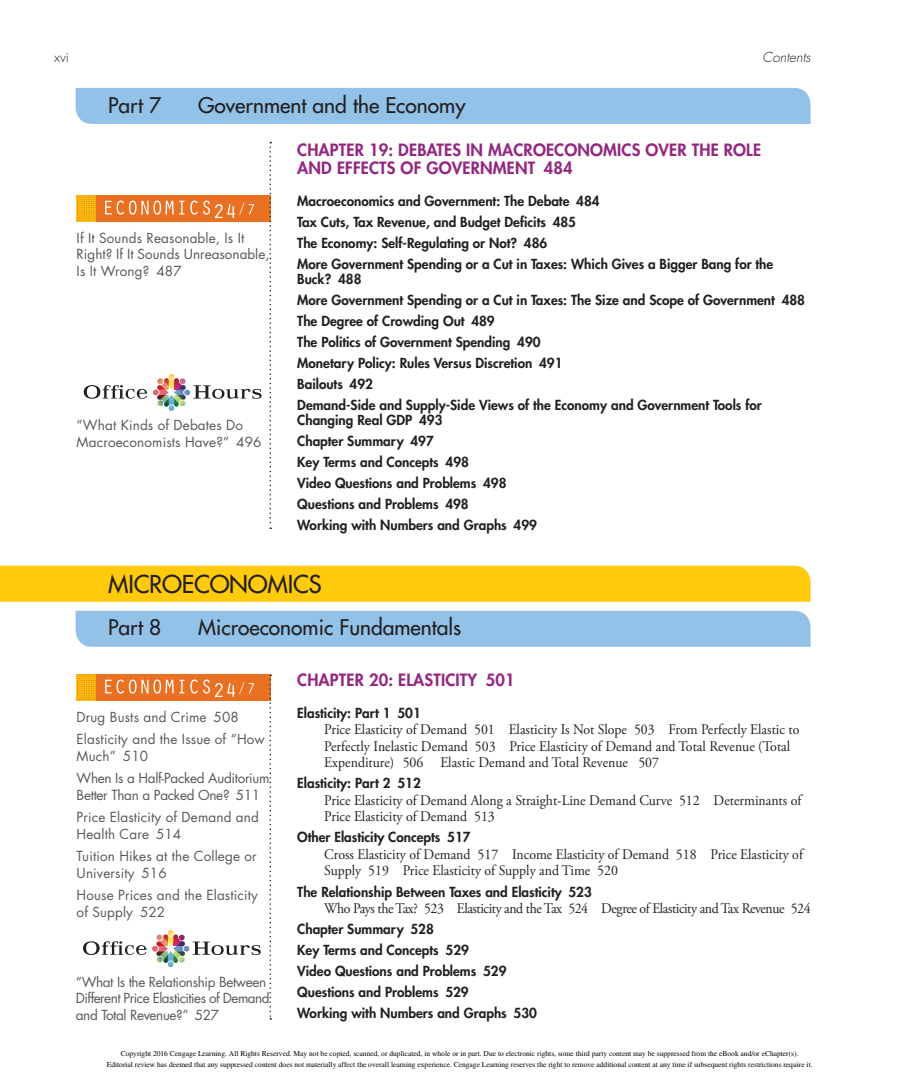
<style>
.page{position:relative;width:919px;height:1076px;background:#fff}
.page>*{position:absolute;margin:0;border:0;box-sizing:border-box;transform-origin:0 0}
.t1{font:500 24px "Futura Std";letter-spacing:-.01em;color:#231f20}
.t2{font:500 21px "Futura Std";color:#231f20}
.t3{font:800 16.5px "Futura Std";letter-spacing:.01em;color:#932781}
.t4{font:14.7px/16.5px "Adobe Garamond Pro";color:#231f20;scale:.94 1}
.t5{font:14.7px "Adobe Garamond Pro";letter-spacing:-.03em;color:#231f20;scale:.94 1}
.t6{font:800 13.5px/21px "Futura Std";color:#231f20}
.t7{font:13.5px/22.5px "Futura Std";letter-spacing:.01em;color:#57585a}
.t8{font:13.5px/16.5px "Futura Std";letter-spacing:-.025em;color:#57585a}
.t9{font:13.5px/22.5px "Futura Std";letter-spacing:-.02em;color:#57585a}
.t10{font:italic 300 13.5px "Futura Std";color:#231f20}
.t11{font:300 13.5px "Futura Std";color:#231f20}
.t12{font:7.5px/10.6px "Times";color:#000;text-align:center}
</style>
<div class="page">
<div style="left:0;top:566px;width:810px;height:36px;background:#feca0a"></div>
<div style="left:76px;top:88px;width:734px;height:36px;background:#93c2e8"></div>
<div style="left:76px;top:611px;width:734px;height:36px;background:#93c2e8"></div>
<div style="left:96px;top:195px;width:174px;height:26px;background:#e97124"></div>
<svg style="left:77px;top:195px;width:19px;height:26px"></svg>
<svg style="left:105px;top:201px;width:149px;height:17px"></svg>
<svg style="left:84px;top:374px;width:177px;height:37px"></svg>
<div style="left:96px;top:674px;width:174px;height:26px;background:#e97124"></div>
<svg style="left:77px;top:674px;width:19px;height:26px"></svg>
<svg style="left:105px;top:679px;width:149px;height:18px"></svg>
<svg style="left:83px;top:930px;width:178px;height:37px"></svg>
<svg style="left:269px;top:142px;width:2px;height:387px"></svg>
<svg style="left:269px;top:674px;width:2px;height:345px"></svg>
<p class="t11" style="left:54px;top:49px;width:16px">xvi</p>
<p class="t10" style="left:762px;top:49px;width:50px">Contents</p>
<p class="t2" style="left:108px;top:92px;width:55px">Part 7</p>
<p class="t2" style="left:198px;top:92px;width:269px">Government and the Economy</p>
<p class="t3" style="left:297px;top:140px;width:122px">CHAPTER 19: Debates</p>
<p class="t3" style="left:466px;top:140px;width:148px">in Macroeconomics</p>
<p class="t3" style="left:645px;top:140px;width:12px">Over</p>
<p class="t3" style="left:691px;top:140px;width:10px">the</p>
<p class="t3" style="left:723px;top:140px;width:31px">Role</p>
<p class="t3" style="left:297px;top:158px;width:58px">and Effects</p>
<p class="t3" style="left:400px;top:158px;width:174px">of Governme nt 484</p>
<p class="t6" style="left:297px;top:190px;width:477px">Macroeconomics and Government: The Debate 484<br>Tax Cuts, Tax Revenue, and Budget Deficits 485<br>The Economy: Self-Regulating or Not? 486<br>More Government Spending or a Cut in Taxes: Which Gives a Bigger Bang for the</p>
<p class="t6" style="left:297px;top:268px;width:509px">Buck? 488<br>More Government Spending or a Cut in Taxes: The Size and Scope of Government 488<br>The Degree of Crowding Out 489<br>The Politics of Government Spending 490<br>Monetary Policy: Rules Versus Discretion 491<br>Bailouts 492<br>Demand-Side and Supply-Side Views of the Economy and Government Tools for</p>
<p class="t6" style="left:297px;top:409px;width:241px">Changing Real GDP 493<br>Chapter Summary 497<br>Key Terms and Concepts 498<br>Video Questions and Problems 498<br>Questions and Problems 498<br>Working with Numbers and Graphs 499</p>
<p class="t7" style="left:77px;top:230px;width:194px;line-height:16.5px">If It Sounds Reasonable, Is It<br>Right? If It Sounds Unreasonable,<br>Is It Wrong? 487</p>
<p class="t7" style="left:77px;top:417px;width:186px;line-height:16.5px">“What Kinds of Debates Do<br>Macroeconomists Have?” 496</p>
<p class="t1" style="left:108px;top:569px;width:215px">Microeconomics</p>
<p class="t2" style="left:108px;top:614px;width:73px">Part 8 M</p>
<p class="t2" style="left:216px;top:614px;width:247px">icroeconomic Fundamentals</p>
<p class="t3" style="left:297px;top:670px;width:118px">CHAPTER 20: Elasticity</p>
<p class="t3" style="left:486px;top:670px;width:30px">501</p>
<p class="t6" style="left:297px;top:702px;width:125px">Elasticity: Part 1 501</p>
<p class="t4" style="left:324px;top:722px;width:507px">Price Elasticity of Demand 501 Elasticity Is Not Slope 503 From Perfectly Elastic to<br>Perfectly Inelastic Demand 503 Price Elasticity of Demand and Total Revenue (Total<br>Expenditure) 506 Elastic Demand and Total Revenue 507</p>
<p class="t6" style="left:297px;top:773px;width:125px">Elasticity: Part 2 512</p>
<p class="t4" style="left:324px;top:792px;width:509px">Price Elasticity of Demand Along a Straight-Line Demand Curve 512 Determinants of<br>Price Elasticity of Demand 513</p>
<p class="t6" style="left:297px;top:827px;width:175px">Other Elasticity Concepts 517</p>
<p class="t4" style="left:324px;top:846px;width:511px">Cross Elasticity of Demand 517 Income Elasticity of Demand 518 Price Elasticity of<br>Supply 519 Price Elasticity of Supply and Time 520</p>
<p class="t6" style="left:297px;top:881px;width:296px">The Relationship Between Taxes and Elasticity 523</p>
<p class="t5" style="left:324px;top:899px;width:519px">Who Pays the Tax? 523 Elasticity and the Tax 524 Degree of Elasticity and Tax Revenue 524</p>
<p class="t6" style="left:297px;top:918px;width:241px">Chapter Summary 528<br>Key Terms and Concepts 529<br>Video Questions and Problems 529<br>Questions and Problems 529<br>Working with Numbers and Graphs 530</p>
<p class="t7" style="left:77px;top:706px;width:190px">Drug Busts and Crime 508<br>Elasticity and the Issue of “How</p>
<p class="t9" style="left:77px;top:745px;width:194px">Much” 510<br>When Is a Half-Packed Auditorium</p>
<p class="t7" style="left:77px;top:784px;width:185px">Better Than a Packed One? 511<br>Price Elasticity of Demand and</p>
<p class="t7" style="left:77px;top:823px;width:181px">Health Care 514<br>Tuition Hikes at the College or</p>
<p class="t7" style="left:77px;top:862px;width:183px">University 516<br>House Prices and the Elasticity</p>
<p class="t7" style="left:77px;top:901px;width:90px">of Supply 522</p>
<p class="t8" style="left:76px;top:973px;width:195px">“What Is the Relationship Between<br>Different Price Elasticities of Demand and Total Revenue?” 527</p>
<p class="t12" style="left:107px;top:1048px;width:707px">Copyright 2016 Cengage Learning. All Rights Reserved. May not be copied, scanned, or duplicated, in whole or in part. Due to electronic rights, some third party content may be suppressed from the eBook and/or eChapter(s).<br>Editorial review has deemed that any suppressed content does not materially affect the overall learning experience. Cengage Learning reserves the right to remove additional content at any time if subsequent rights restrictions require it.</p>
</div>
